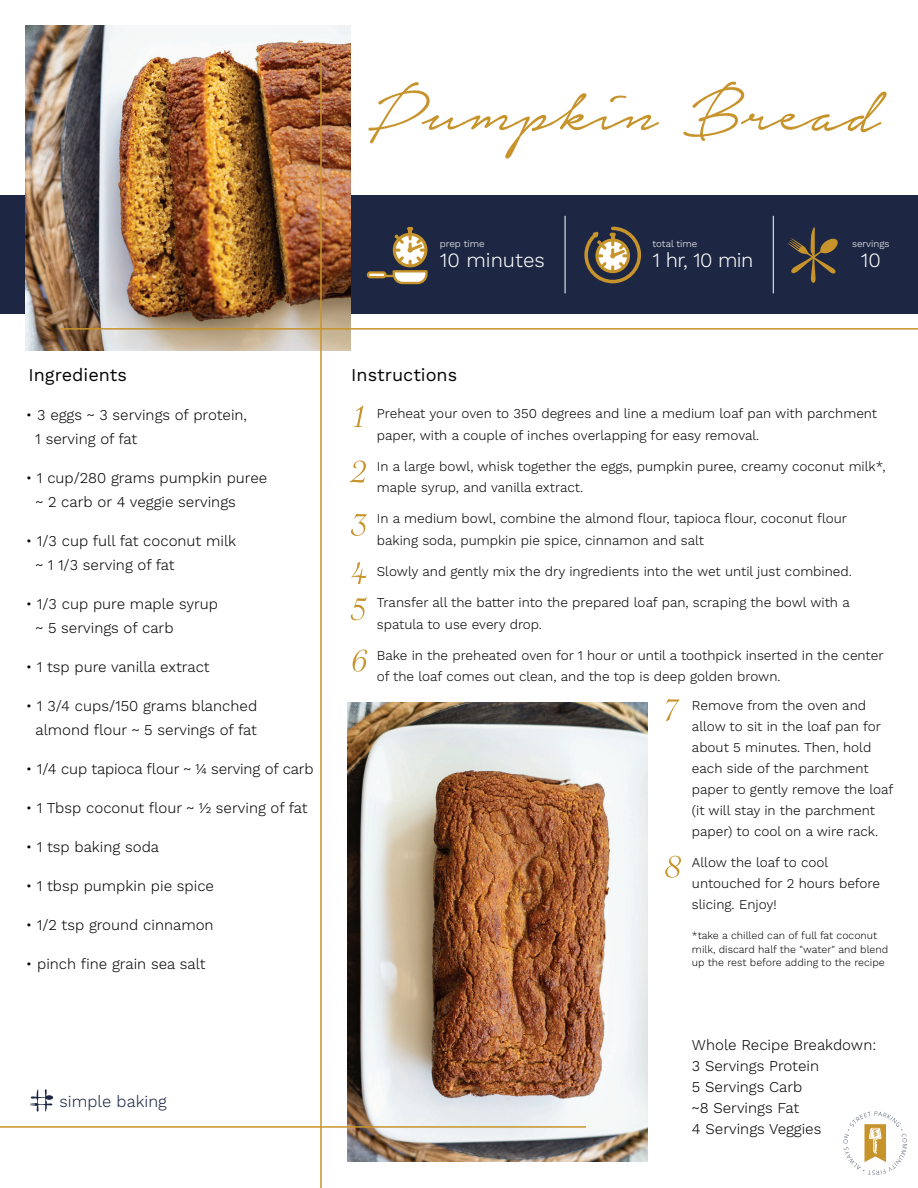
<style>
.page{position:relative;width:918px;height:1188px;background:#fff}
.page>*{position:absolute;margin:0;border:0;box-sizing:border-box;transform-origin:0 0}
.t1{font:87.75px "Notera";color:#c7932b}
.t2{font:54px/54.2px "Savoye Let Plain";color:#c7932b;text-align:justify}
.t3{font:300 20.25px "Work Sans";color:#fff}
.t4{font:18px "Work Sans";color:#040503}
.t5{font:300 16.35px "Work Sans";color:#1d2743}
.t6{font:300 15px/24px "Work Sans";color:#040503}
.t7{font:300 13.5px/21px "Work Sans";color:#040503}
.t8{font:300 10.5px/13.5px "Work Sans";color:#040503}
.t9{font:300 9.75px "Work Sans";color:#fff}
</style>
<div class="page">
<svg style="left:843px;top:1111px;width:64px;height:64px"></svg>
<div style="left:0;top:195px;width:918px;height:119px;background:#1d2743"></div>
<svg style="left:384px;top:227px;width:44px;height:58px"></svg>
<div style="left:368px;top:272px;width:17px;height:5px;background:#fff;border-radius:2px"></div>
<div style="left:367px;top:271px;width:20px;height:7px;border:2px solid #c7932b;border-radius:2px"></div>
<svg style="left:788px;top:227px;width:50px;height:56px"></svg>
<svg style="left:584px;top:226px;width:58px;height:58px"></svg>
<hr style="left:565px;top:216px;width:1px;height:77px;background:#fff">
<hr style="left:773px;top:216px;width:1px;height:77px;background:#fff">
<img style="left:347px;top:703px;width:301px;height:458px">
<img style="left:26px;top:26px;width:325px;height:325px">
<hr style="left:320px;top:60px;width:2px;height:1128px;background:#c7932b">
<hr style="left:60px;top:328px;width:858px;height:2px;background:#c7932b">
<hr style="left:0;top:1126px;width:586px;height:2px;background:#c7932b">
<svg style="left:30px;top:1089px;width:23px;height:23px"></svg>
<h1 class="t1" style="left:368px;top:68px;width:513px">Pumpkin Bread</h1>
<p class="t9" style="left:652px;top:238px;width:46px">total time</p>
<p class="t9" style="left:440px;top:238px;width:46px">prep time</p>
<h3 class="t3" style="left:440px;top:248px;width:106px">10 minutes</h3>
<h3 class="t3" style="left:653px;top:248px;width:102px">1 hr, 10 min</h3>
<p class="t9" style="left:852px;top:238px;width:39px">servings</p>
<h3 class="t3" style="left:861px;top:248px;width:22px">10</h3>
<h3 class="t4" style="left:28px;top:365px;width:100px">Ingredients</h3>
<h3 class="t4" style="left:351px;top:365px;width:107px">Instructions</h3>
<p class="t6" style="left:35px;top:403px;width:213px;text-indent:-9px">• 3 eggs ~ 3 servings of protein,<br>1 serving of fat</p>
<p class="t6" style="left:36px;top:466px;width:233px;text-indent:-10px">• 1 cup/280 grams pumpkin puree ~ 2 carb or 4 veggie servings</p>
<p class="t6" style="left:36px;top:529px;width:202px;text-indent:-10px">• 1/3 cup full fat coconut milk ~ 1 1/3 serving of fat</p>
<p class="t6" style="left:36px;top:592px;width:184px;text-indent:-10px">• 1/3 cup pure maple syrup ~ 5 servings of carb</p>
<p class="t6" style="left:26px;top:655px;width:185px">• 1 tsp pure vanilla extract</p>
<p class="t6" style="left:26px;top:694px;width:233px;text-align:right">• 1 3/4 cups/150 grams blanched almond flour ~ 5 servings of fat</p>
<p class="t6" style="left:26px;top:757px;width:289px">• 1/4 cup tapioca flour ~ ¼ serving of carb</p>
<p class="t6" style="left:26px;top:796px;width:283px">• 1 Tbsp coconut flour ~ ½ serving of fat</p>
<p class="t6" style="left:26px;top:835px;width:135px">• 1 tsp baking soda</p>
<p class="t6" style="left:26px;top:874px;width:190px">• 1 tbsp pumpkin pie spice</p>
<p class="t6" style="left:26px;top:913px;width:189px">• 1/2 tsp ground cinnamon</p>
<p class="t6" style="left:26px;top:952px;width:181px">• pinch fine grain sea salt</p>
<h2 class="t2" style="left:353px;top:384px;width:18px">1<br>2<br>3</h2>
<h2 class="t2" style="left:353px;top:541px;width:18px">4</h2>
<h2 class="t2" style="left:353px;top:578px;width:18px;line-height:51.3px">5<br>6</h2>
<p class="t7" style="left:377px;top:404px;width:502px">Preheat your oven to 350 degrees and line a medium loaf pan with parchment paper, with a couple of inches overlapping for easy removal.</p>
<p class="t7" style="left:377px;top:456px;width:510px">In a large bowl, whisk together the eggs, pumpkin puree, creamy coconut milk*, maple syrup, and vanilla extract.</p>
<p class="t7" style="left:377px;top:509px;width:472px">In a medium bowl, combine the almond flour, tapioca flour, coconut flour baking soda, pumpkin pie spice, cinnamon and salt</p>
<p class="t7" style="left:377px;top:561px;width:477px">Slowly and gently mix the dry ingredients into the wet until just combined.</p>
<p class="t7" style="left:377px;top:593px;width:474px">Transfer all the batter into the prepared loaf pan, scraping the bowl with a spatula to use every drop.</p>
<p class="t7" style="left:377px;top:645px;width:508px">Bake in the preheated oven for 1 hour or until a toothpick inserted in the center of the loaf comes out clean, and the top is deep golden brown.</p>
<h2 class="t2" style="left:666px;top:678px;width:14px">7</h2>
<p class="t7" style="left:692px;top:695px;width:203px">Remove from the oven and allow to sit in the loaf pan for about 5 minutes. Then, hold each side of the parchment paper to gently remove the loaf (it will stay in the parchment paper) to cool on a wire rack.</p>
<p class="t7" style="left:692px;top:853px;width:190px">Allow the loaf to cool untouched for 2 hours before slicing. Enjoy!</p>
<p class="t8" style="left:692px;top:929px;width:198px">*take a chilled can of full fat coconut milk, discard half the "water" and blend up the rest before adding to the recipe</p>
<h2 class="t2" style="left:666px;top:834px;width:19px">8</h2>
<p class="t5" style="left:60px;top:1091px;width:109px">simple baking</p>
<p class="t6" style="left:692px;top:1035px;width:186px;line-height:21px">Whole Recipe Breakdown:<br>3 Servings Protein<br>5 Servings Carb<br>~8 Servings Fat<br>4 Servings Veggies</p>
</div>
